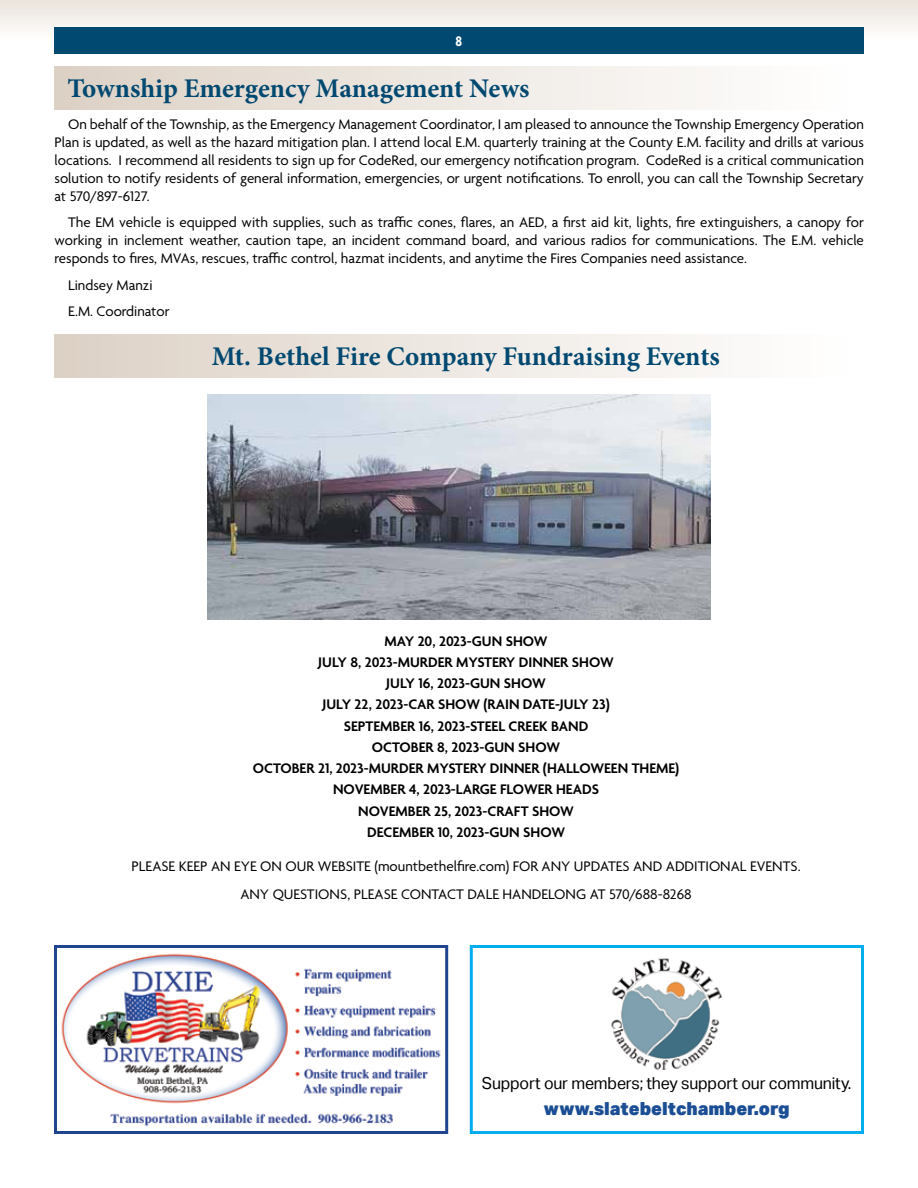
<style>
.page{position:relative;width:918px;height:1188px;background:#fff}
.page>*{position:absolute;margin:0;border:0;box-sizing:border-box;transform-origin:0 0}
.t1{font:700 27px "Minion Pro";letter-spacing:-.005em;color:#014971}
.t2{font:900 18px "Aktiv Grotesk";color:#1c4e95}
.t3{font:16.5px "Aktiv Grotesk";letter-spacing:-.01em;color:#000}
.t4{font:15px/18px "Agenda";color:#000;text-align:justify}
.t5{font:600 15px/21.3px "Agenda";color:#000;text-align:center}
.t6{font:700 condensed 15px "Agenda";color:#fff}
</style>
<div class="page">
<div style="left:0;top:0;width:918px;height:40px;background:#f1ede8"></div>
<div style="left:54px;top:27px;width:810px;height:27px;background:#014971"></div>
<div style="left:470px;top:945px;width:394px;height:189px;background:#fff;border:3px solid #00aeef"></div>
<img style="left:611px;top:958px;width:111px;height:112px">
<img style="left:61px;top:953px;width:380px;height:174px">
<div style="left:54px;top:945px;width:394px;height:189px;border:3px solid #20458e"></div>
<div style="left:54px;top:335px;width:810px;height:42px;background:linear-gradient(to right,#ddd2c6,#fff)"></div>
<img style="left:208px;top:395px;width:502px;height:224px">
<div style="left:54px;top:67px;width:810px;height:42px;background:linear-gradient(to right,#ddd2c6,#fff)"></div>
<p class="t6" style="left:456px;top:33px;width:8px">8</p>
<h1 class="t1" style="left:68px;top:69px;width:463px">Township Emergency Management News</h1>
<p class="t4" style="left:55px;top:116px;width:811px;text-indent:14px">On behalf of the Township, as the Emergency Management Coordinator, I am pleased to announce the Township Emergency Operation Plan is updated, as well as the hazard mitigation plan. I attend local E.M. quarterly training at the County E.M. facility and drills at various locations. I recommend all residents to sign up for CodeRed, our emergency notification program. CodeRed is a critical communication solution to notify residents of general information, emergencies, or urgent notifications. To enroll, you can call the Township Secretary at 570/897-6127.</p>
<p class="t4" style="left:55px;top:214px;width:811px;text-indent:14px">The EM vehicle is equipped with supplies, such as traffic cones, flares, an AED, a first aid kit, lights, fire extinguishers, a canopy for working in inclement weather, caution tape, an incident command board, and various radios for communications. The E.M. vehicle responds to fires, MVAs, rescues, traffic control, hazmat incidents, and anytime the Fires Companies need assistance.</p>
<p class="t4" style="left:68px;top:273px;width:103px;line-height:26.7px">Lindsey Manzi<br>E.M. Coordinator</p>
<h1 class="t1" style="left:212px;top:337px;width:510px">Mt. Bethel Fire Company Fundraising Events</h1>
<p class="t5" style="left:253px;top:631px;width:428px">MAY 20, 2023-GUN SHOW<br>JULY 8, 2023-MURDER MYSTERY DINNER SHOW<br>JULY 16, 2023-GUN SHOW<br>JULY 22, 2023-CAR SHOW (RAIN DATE-JULY 23)<br>SEPTEMBER 16, 2023-STEEL CREEK BAND<br>OCTOBER 8, 2023-GUN SHOW<br>OCTOBER 21, 2023-MURDER MYSTERY DINNER (HALLOWEEN THEME)<br>NOVEMBER 4, 2023-LARGE FLOWER HEADS<br>NOVEMBER 25, 2023-CRAFT SHOW<br>DECEMBER 10, 2023-GUN SHOW</p>
<p class="t4" style="left:132px;top:854px;width:671px;line-height:27.8px;text-align:center">PLEASE KEEP AN EYE ON OUR WEBSITE (mountbethelfire.com) FOR ANY UPDATES AND ADDITIONAL EVENTS.<br>ANY QUESTIONS, PLEASE CONTACT DALE HANDELONG AT 570/688-8268</p>
<p class="t3" style="left:482px;top:1074px;width:371px">Support our members; they support our community.</p>
<p class="t2" style="left:544px;top:1097px;width:247px">www.slatebeltchamber.org</p>
</div>
